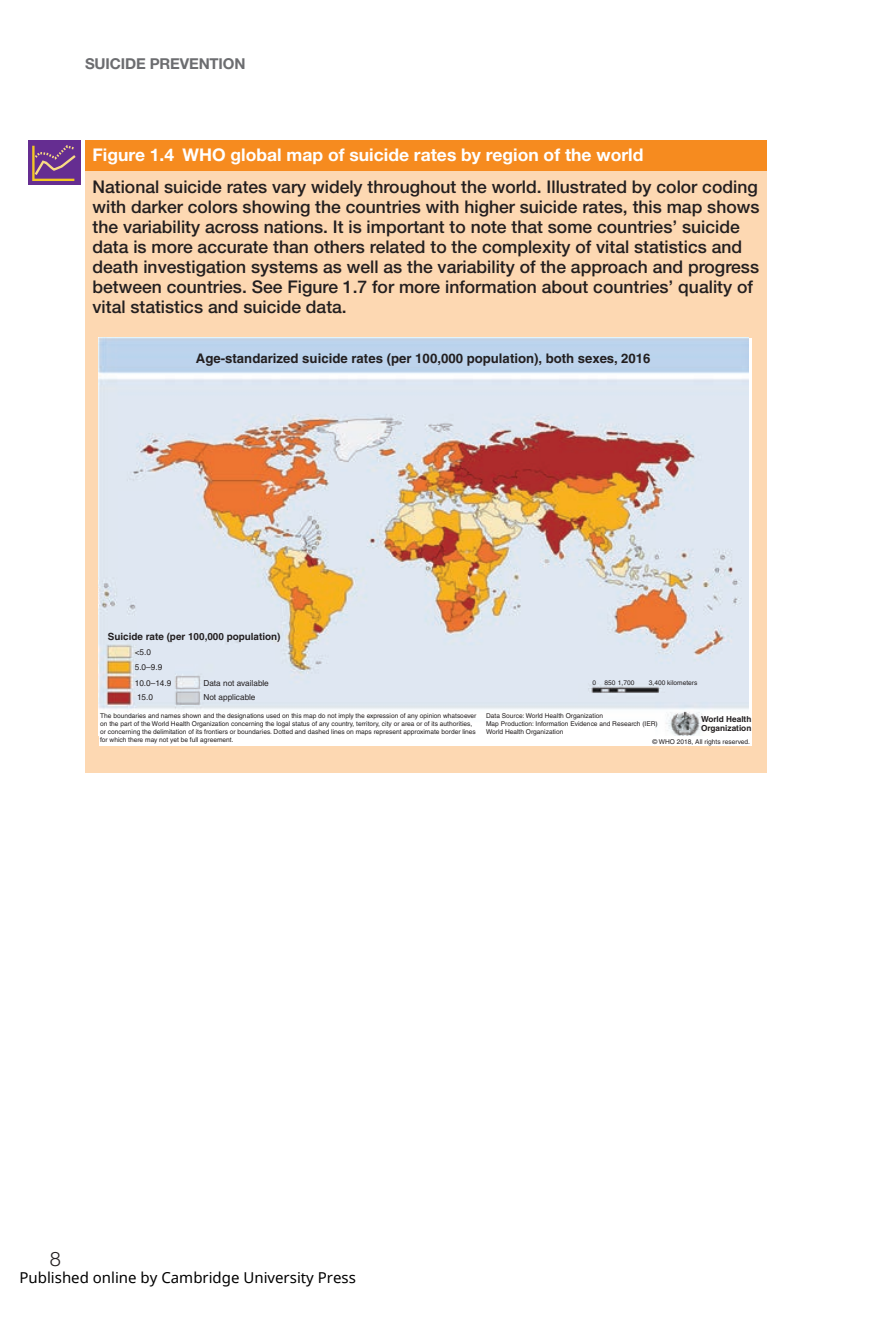
<style>
.page{position:relative;width:872px;height:1319px;background:#fff}
.page>*{position:absolute;margin:0;border:0;box-sizing:border-box;transform-origin:0 0}
.t1{font:300 20px "Helvetica Neue LT Std";color:#231f20}
.Figure_text{font:500 17.5px/20px "Helvetica Neue LT Std";color:#231f20}
.capt{font:700 17.5px "Helvetica Neue LT Std";color:#fff}
.t2{font:15px "Noto Sans";color:#000}
.t3{font:700 15px "Helvetica Neue LT Std";letter-spacing:-.01em;color:#6c6d70}
.t4{font:700 13.25px "Helvetica";color:#231f20}
.t5{font:700 10px "Helvetica";color:#231f20}
.t6{font:8.25px/15px "Helvetica";color:#231f20}
.t7{font:700 8.25px/10px "Helvetica";color:#231f20}
.t8{font:6.5px/8px "Helvetica";color:#231f20}
</style>
<div class="page">
<div style="left:85px;top:165px;width:682px;height:608px;background:#fdd8b2"></div>
<div style="left:85px;top:140px;width:682px;height:30px;background:#f68b1f"></div>
<div style="left:99px;top:338px;width:652px;height:407px;background:#fff"></div>
<img style="left:99px;top:338px;width:649px;height:397px">
<div style="left:28px;top:140px;width:52px;height:45px;background:#652d91"></div>
<svg style="left:32px;top:145px;width:44px;height:36px"></svg>
<h3 class="t3" style="left:85px;top:54px;width:162px">SUICIDE PREVENTION</h3>
<p class="capt" style="left:92px;top:144px;width:552px">Figure 1.4 WHO global map of suicide rates by region of the world</p>
<p class="Figure_text" style="left:92px;top:176px;width:668px">National suicide rates vary widely throughout the world. Illustrated by color coding with darker colors showing the countries with higher suicide rates, this map shows the variability across nations. It is important to note that some countries’ suicide data is more accurate than others related to the complexity of vital statistics and death investigation systems as well as the variability of the approach and progress between countries. See Figure 1.7 for more information about countries’ quality of vital statistics and suicide data.</p>
<p class="t4" style="left:196px;top:350px;width:456px">Age-standarized suicide rates (per 100,000 population), both sexes, 2016</p>
<p class="t5" style="left:108px;top:629px;width:174px">Suicide rate (per 100,000 population)</p>
<p class="t6" style="left:135px;top:644px;width:38px">&lt;5.0<br>5.0–9.9<br>10.0–14.9<br>15.0</p>
<p class="t6" style="left:203px;top:675px;width:67px">Data not available<br>Not applicable</p>
<p class="t8" style="left:100px;top:711px;width:378px">The boundaries and names shown and the designations used on this map do not imply the expression of any opinion whatsoever on the part of the World Health Organization concerning the logal status of any country, territory, city or area or of its authorities, or concerning the delimitation of its frontiers or boundaries. Dotted and dashed lines on maps represent approximate border lines for which there may not yet be full agreement.</p>
<p class="t8" style="left:486px;top:711px;width:173px">Data Source: World Health Organization<br>Map Production: Information Evidence and Research (IER)<br>World Health Organization</p>
<p class="t8" style="left:592px;top:678px;width:5px">0</p>
<p class="t8" style="left:604px;top:678px;width:31px">850 1,700</p>
<p class="t8" style="left:649px;top:678px;width:50px">3,400 kilometers</p>
<p class="t7" style="left:701px;top:713px;width:52px">World Health<br>Organization</p>
<p class="t8" style="left:652px;top:737px;width:99px">© WHO 2018, All rights reserved.</p>
<h1 class="t1" style="left:50px;top:1246px;width:13px">8</h1>
<h3 class="t2" style="left:19px;top:1266px;width:338px">Published online by Cambridge University Press</h3>
</div>
